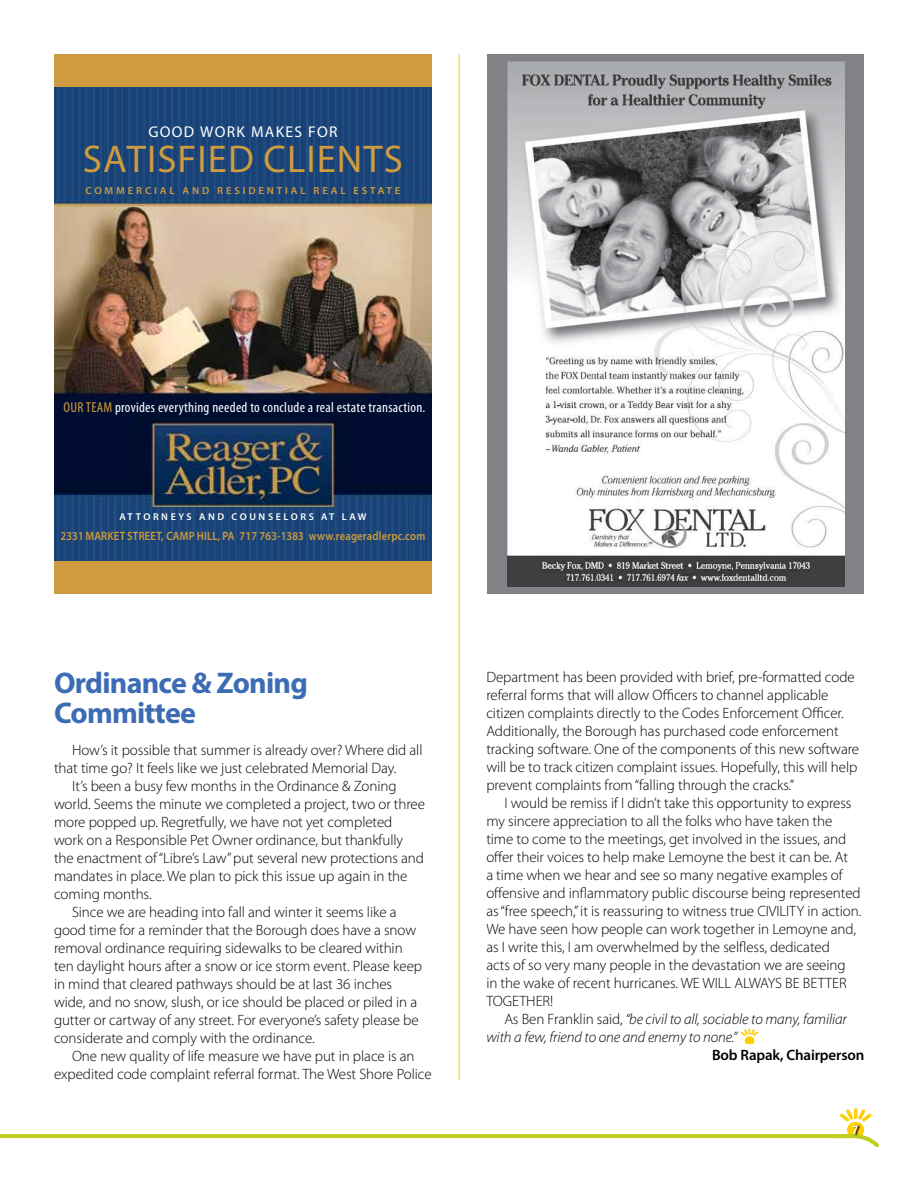
<style>
.page{position:relative;width:918px;height:1188px;background:#fff}
.page>*{position:absolute;margin:0;border:0;box-sizing:border-box;transform-origin:0 0}
.t1{font:38.85px "Myriad Pro";letter-spacing:.03em;color:#ce9b3e}
.t2{font:700 30px/30px "Myriad Pro";letter-spacing:-.025em;color:#3c6cb3}
.t3{font:15.6px "Myriad Pro";letter-spacing:.085em;color:#fff}
.t4{font:300 15px/18px "Myriad Pro";letter-spacing:-.005em;color:#000}
.t5{font:italic 300 15px/18px "Myriad Pro";letter-spacing:-.005em;color:#000}
.t6{font:600 15px "Myriad Pro";letter-spacing:-.01em;color:#000}
.t7{font:condensed 14.4px "Myriad Pro";letter-spacing:.02em;color:#fff}
.t8{font:600 12.15px "Myriad Pro";letter-spacing:.02em;color:#ce9b3e;scale:.87 1}
.t9{font:500 condensed 12px "Helvetica Neue";color:#fff}
.t10{font:600 10.2px "Myriad Pro";letter-spacing:.265em;color:#ce9b3e;scale:1.04 1}
.t11{font:600 9.9px "Myriad Pro";letter-spacing:.26em;color:#fff}
.s1{color:#ce9b3e}
.s2{font-style:normal}
</style>
<div class="page">
<hr style="left:0;top:1134px;width:847px;height:4px;background:#c2cd23">
<hr style="left:459px;top:54px;width:1px;height:1026px;background:#ffcf01">
<svg style="left:839px;top:1108px;width:40px;height:40px"></svg>
<hr style="left:834px;top:1134px;width:20px;height:4px;background:#c2cd23">
<svg style="left:853px;top:1126px;width:7px;height:10px"></svg>
<svg style="left:741px;top:1029px;width:17px;height:14px"></svg>
<div style="left:54px;top:54px;width:378px;height:50px;background:#ce9b3e"></div>
<div style="left:54px;top:540px;width:378px;height:54px;background:#ce9b3e"></div>
<img style="left:54px;top:88px;width:378px;height:472px">
<div style="left:487px;top:54px;width:377px;height:540px;background:#808285"></div>
<img style="left:507px;top:62px;width:337px;height:524px">
<p class="t3" style="left:148px;top:122px;width:191px">GOOD WORK MAKES FOR</p>
<h1 class="t1" style="left:83px;top:135px;width:322px">SATISFIED CLIENTS</h1>
<p class="t10" style="left:86px;top:184px;width:304px">COMMERCIAL AND RESIDENTIAL REAL ESTATE</p>
<p class="t7" style="left:64px;top:399px;width:363px"><span class="s1">OUR TEAM</span> provides everything needed to conclude a real estate transaction.</p>
<p class="t11" style="left:119px;top:510px;width:249px">ATTORNEYS AND COUNSELORS AT LAW</p>
<p class="t8" style="left:61px;top:528px;width:421px">2331 MARKET STREET, CAMP HILL, PA 717 763-1383 www.reageradlerpc.com</p>
<h2 class="t2" style="left:54px;top:667px;width:255px">Ordinance &amp; Zoning<br>Committee</h2>
<p class="t4" style="left:72px;top:741px;width:352px">How’s it possible that summer is already over? Where did all</p>
<p class="t4" style="left:54px;top:759px;width:344px">that time go? It feels like we just celebrated Memorial Day.</p>
<p class="t4" style="left:72px;top:777px;width:326px">It’s been a busy few months in the Ordinance &amp; Zoning</p>
<p class="t4" style="left:54px;top:795px;width:373px">world. Seems the minute we completed a project, two or three</p>
<p class="t4" style="left:54px;top:813px;width:340px">more popped up. Regretfully, we have not yet completed</p>
<p class="t4" style="left:54px;top:831px;width:351px">work on a Responsible Pet Owner ordinance, but thankfully</p>
<p class="t4" style="left:54px;top:849px;width:372px">the enactment of “Libre’s Law” put several new protections and</p>
<p class="t4" style="left:54px;top:867px;width:355px">mandates in place. We plan to pick this issue up again in the</p>
<p class="t4" style="left:54px;top:885px;width:99px">coming months.</p>
<p class="t4" style="left:72px;top:903px;width:326px">Since we are heading into fall and winter it seems like a</p>
<p class="t4" style="left:54px;top:921px;width:364px">good time for a reminder that the Borough does have a snow</p>
<p class="t4" style="left:54px;top:939px;width:350px">removal ordinance requiring sidewalks to be cleared within</p>
<p class="t4" style="left:54px;top:957px;width:370px">ten daylight hours after a snow or ice storm event. Please keep</p>
<p class="t4" style="left:54px;top:975px;width:340px">in mind that cleared pathways should be at last 36 inches</p>
<p class="t4" style="left:54px;top:993px;width:365px">wide, and no snow, slush, or ice should be placed or piled in a</p>
<p class="t4" style="left:54px;top:1011px;width:366px">gutter or cartway of any street. For everyone’s safety please be</p>
<p class="t4" style="left:54px;top:1029px;width:262px">considerate and comply with the ordinance.</p>
<p class="t4" style="left:72px;top:1047px;width:344px">One new quality of life measure we have put in place is an</p>
<p class="t4" style="left:54px;top:1065px;width:379px">expedited code complaint referral format. The West Shore Police</p>
<p class="t4" style="left:486px;top:668px;width:374px">Department has been provided with brief, pre-formatted code referral forms that will allow Officers to channel applicable citizen complaints directly to the Codes Enforcement Officer.<br>Additionally, the Borough has purchased code enforcement tracking software. One of the components of this new software will be to track citizen complaint issues. Hopefully, this will help prevent complaints from “falling through the cracks.”</p>
<p class="t4" style="left:486px;top:794px;width:376px;text-indent:18px">I would be remiss if I didn’t take this opportunity to express my sincere appreciation to all the folks who have taken the time to come to the meetings, get involved in the issues, and offer their voices to help make Lemoyne the best it can be. At<br>a time when we hear and see so many negative examples of offensive and inflammatory public discourse being represented as “free speech,” it is reassuring to witness true CIVILITY in action.<br>We have seen how people can work together in Lemoyne and, as I write this, I am overwhelmed by the selfless, dedicated<br>acts of so very many people in the devastation we are seeing<br>in the wake of recent hurricanes. WE WILL ALWAYS BE BETTER TOGETHER!</p>
<p class="t5" style="left:486px;top:1010px;width:362px;text-indent:18px"><span class="s2">As Ben Franklin said,</span> “be civil to all, sociable to many, familiar with a few, friend to one and enemy to none.”</p>
<p class="t6" style="left:712px;top:1045px;width:154px">Bob Rapak, Chairperson</p>
<p class="t9" style="left:853px;top:1123px;width:7px">7</p>
</div>
